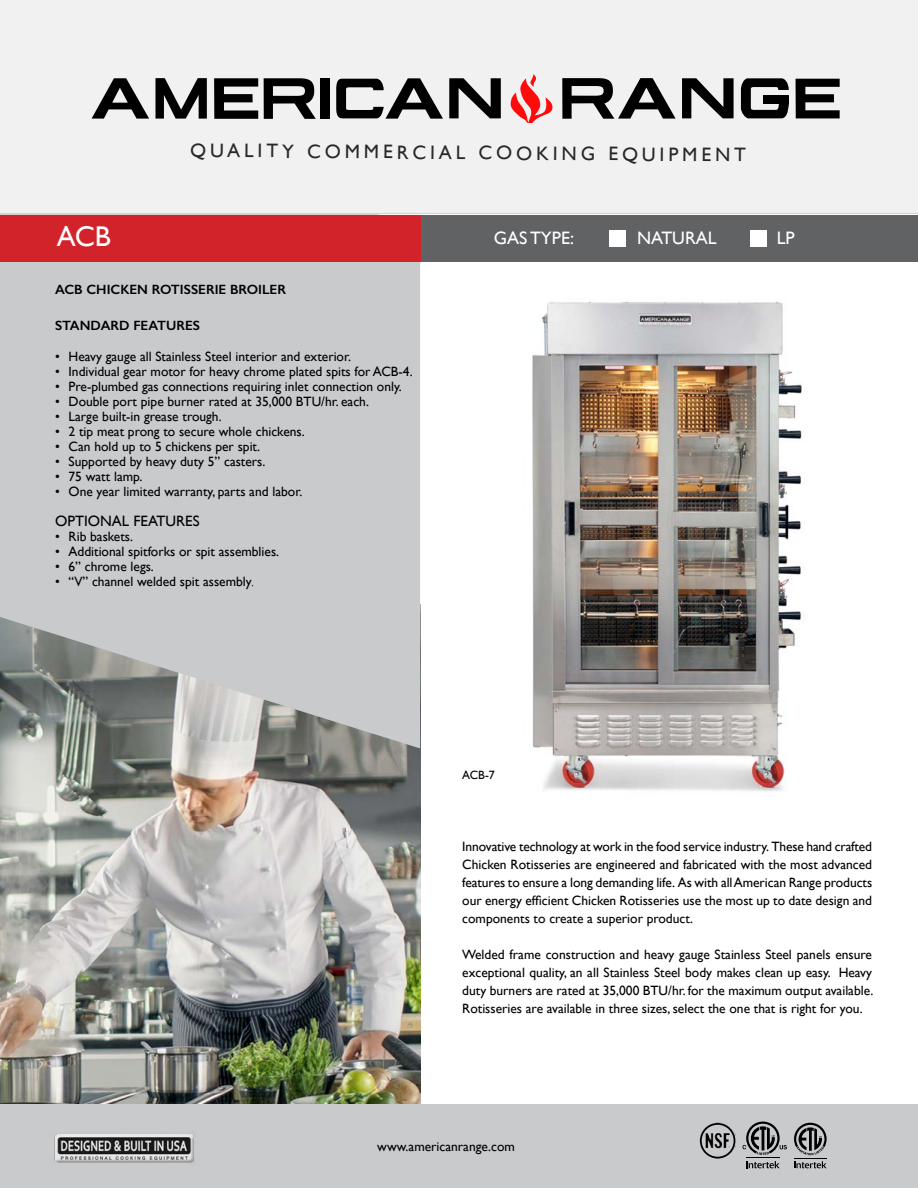
<style>
.page{position:relative;width:918px;height:1188px;background:#fff}
.page>*{position:absolute;margin:0;border:0;box-sizing:border-box;transform-origin:0 0}
.t1{font:28.5px "Gill Sans";color:#fff}
.t2{font:19.5px "Gill Sans";letter-spacing:.19em;color:#292829}
.t3{font:18px "Gill Sans";color:#fff}
.t4{font:15px "Gill Sans";color:#000}
.t5{font:13.5px/18px "Gill Sans";color:#000;text-align:justify}
.t6{font:600 13.5px "Gill Sans";color:#000}
.t7{font:12px "Gill Sans";color:#000}
.s1{font-weight:300}
</style>
<div class="page">
<div style="left:0;top:0;width:918px;height:215px;background:#f1f1f2"></div>
<img style="left:420px;top:261px;width:497px;height:581px">
<img style="left:0;top:748px;width:420px;height:357px">
<svg style="left:0;top:261px;width:420px;height:487px;background:#c0c1c2"></svg>
<div style="left:0;top:1105px;width:918px;height:83px;background:#c9cacc"></div>
<div style="left:380px;top:215px;width:538px;height:46px;background:#616264"></div>
<div style="left:610px;top:230px;width:16px;height:16px;background:#fff"></div>
<div style="left:751px;top:230px;width:16px;height:16px;background:#fff"></div>
<div style="left:0;top:215px;width:420px;height:46px;background:#d2232a"></div>
<svg style="left:682px;top:78px;width:52px;height:40px"></svg>
<svg style="left:264px;top:78px;width:52px;height:41px"></svg>
<div style="left:320px;top:78px;width:9px;height:41px;background:#000"></div>
<svg style="left:156px;top:78px;width:51px;height:41px"></svg>
<svg style="left:796px;top:79px;width:44px;height:39px"></svg>
<svg style="left:449px;top:78px;width:52px;height:40px"></svg>
<svg style="left:214px;top:78px;width:44px;height:41px"></svg>
<svg style="left:92px;top:78px;width:57px;height:41px"></svg>
<svg style="left:562px;top:78px;width:114px;height:41px"></svg>
<svg style="left:336px;top:78px;width:107px;height:41px"></svg>
<svg style="left:741px;top:78px;width:48px;height:40px"></svg>
<div style="left:764px;top:95px;width:25px;height:9px;background:#000"></div>
<svg style="left:510px;top:74px;width:43px;height:49px"></svg>
<svg style="left:746px;top:1161px;width:34px;height:7px"></svg>
<hr style="left:746px;top:1157px;width:34px;height:1px;background:#000">
<svg style="left:742px;top:1122px;width:45px;height:33px"></svg>
<svg style="left:794px;top:1123px;width:33px;height:45px"></svg>
<img style="left:700px;top:1123px;width:35px;height:35px">
<div style="left:700px;top:1123px;width:35px;height:35px;border:2px solid #000;border-radius:50%"></div>
<img style="left:54px;top:1134px;width:141px;height:29px">
<h2 class="t2" style="left:190px;top:141px;width:558px">QUALITY COMMERCIAL COOKING EQUIPMENT</h2>
<h1 class="t1" style="left:57px;top:220px;width:56px">ACB</h1>
<h3 class="t3" style="left:494px;top:227px;width:82px">GAS TYPE:</h3>
<h3 class="t3" style="left:637px;top:227px;width:81px">NATURAL</h3>
<h3 class="t3" style="left:777px;top:227px;width:20px">LP</h3>
<p class="t6" style="left:55px;top:281px;width:232px">ACB CHICKEN ROTISSERIE BROILER</p>
<p class="t6" style="left:55px;top:317px;width:146px">STANDARD FEATURES</p>
<p class="t5" style="left:55px;top:347px;width:297px">• Heavy gauge all Stainless Steel interior and exterior.</p>
<p class="t5" style="left:55px;top:362px;width:359px">• Individual gear motor for heavy chrome plated spits for ACB-4.</p>
<p class="t5" style="left:55px;top:377px;width:348px">• Pre-plumbed gas connections requiring inlet connection only.</p>
<p class="t5" style="left:55px;top:392px;width:315px">• Double port pipe burner rated at 35,000 BTU/hr. each.</p>
<p class="t5" style="left:55px;top:407px;width:168px">• Large built-in grease trough.</p>
<p class="t5" style="left:55px;top:422px;width:251px">• 2 tip meat prong to secure whole chickens.</p>
<p class="t5" style="left:55px;top:437px;width:206px">• Can hold up to 5 chickens per spit.</p>
<p class="t5" style="left:55px;top:452px;width:212px">• Supported by heavy duty 5” casters.</p>
<p class="t5" style="left:55px;top:467px;width:89px">• 75 watt lamp.</p>
<p class="t5" style="left:55px;top:482px;width:249px">• One year limited warranty, parts and labor.</p>
<p class="t4" style="left:55px;top:512px;width:146px">OPTIONAL FEATURES</p>
<p class="t5" style="left:55px;top:527px;width:80px">• Rib baskets.</p>
<p class="t5" style="left:55px;top:542px;width:226px">• Additional spitforks or spit assemblies.</p>
<p class="t5" style="left:55px;top:557px;width:100px">• 6” chrome legs.</p>
<p class="t5" style="left:55px;top:572px;width:200px">• “V” channel welded spit assembly<span class="s1">.</span></p>
<p class="t7" style="left:462px;top:767px;width:34px">ACB-7</p>
<p class="t5" style="left:462px;top:837px;width:411px">Innovative technology at work in the food service industry. These hand crafted Chicken Rotisseries are engineered and fabricated with the most advanced features to ensure a long demanding life. As with all American Range products our energy efficient Chicken Rotisseries use the most up to date design and components to create a superior product.</p>
<p class="t5" style="left:462px;top:945px;width:413px">Welded frame construction and heavy gauge Stainless Steel panels ensure exceptional quality, an all Stainless Steel body makes clean up easy. Heavy duty burners are rated at 35,000 BTU/hr. for the maximum output available.<br>Rotisseries are available in three sizes, select the one that is right for you.</p>
<p class="t5" style="left:377px;top:1137px;width:139px">www.americanrange.com</p>
</div>
